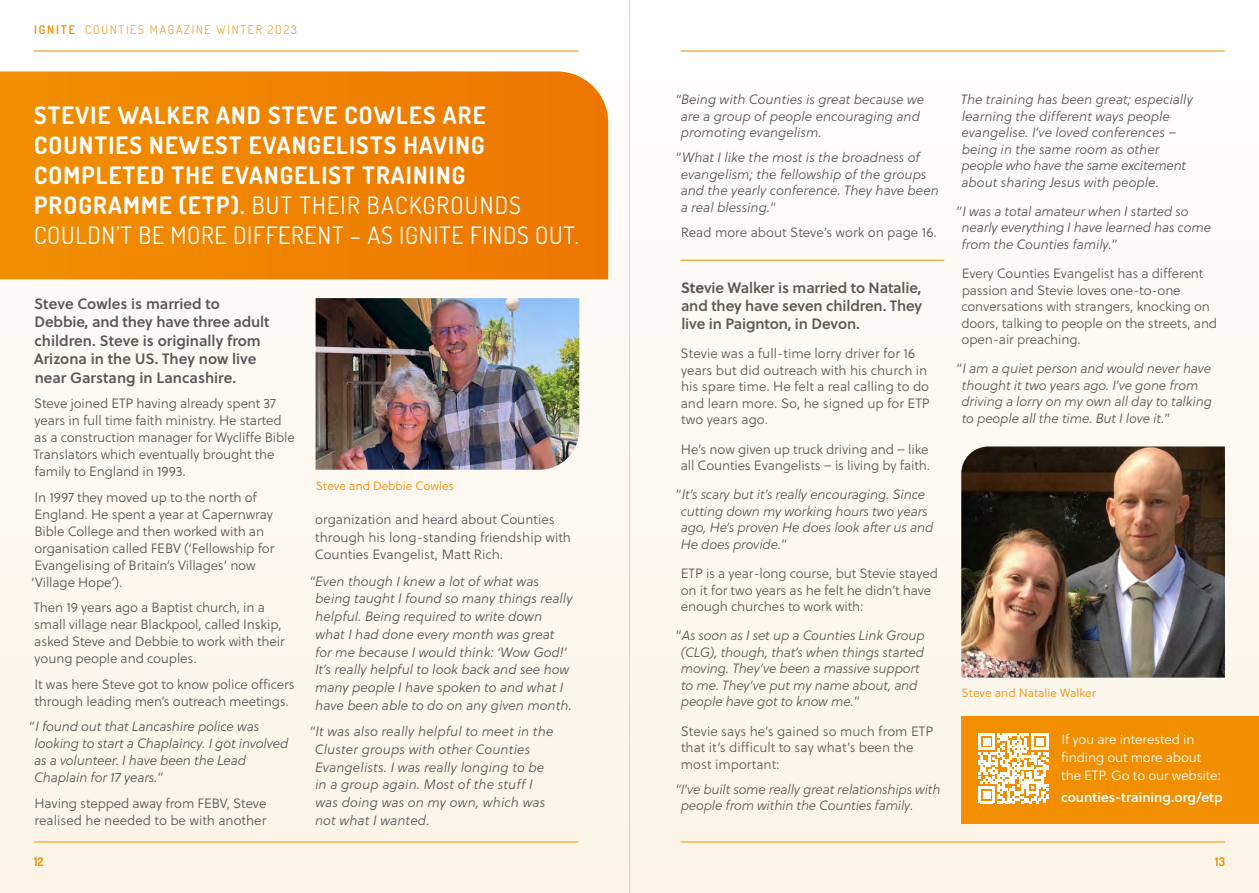
<style>
.page{position:relative;width:1259px;height:893px;background:#fff}
.page>*{position:absolute;margin:0;border:0;box-sizing:border-box;transform-origin:0 0}
.t1{font:700 24px/30px "Dosis";letter-spacing:.05em;color:#fff}
.t2{font:15px/18.5px "Soleil Sb";color:#575756;text-align:justify}
.t3{font:italic 13.5px/16.5px "Soleil Lt";letter-spacing:-.01em;color:#575756}
.t4{font:13.5px/17px "Soleil Lt";letter-spacing:-.01em;color:#575756}
.t5{font:italic 13.5px/17.7px "Soleil Lt";letter-spacing:.01em;color:#575756}
.t6{font:13.5px/18px "Soleil Lt";letter-spacing:-.01em;color:#fff}
.t7{font:13.5px "Soleil Sb";color:#fff}
.t8{font:12px "Soleil Lt";color:#f18f00}
.t9{font:300 12px "Dosis";letter-spacing:.15em;color:#f18f00}
.t10{font:700 12px "Dosis";color:#f18f00}
.s1{font-weight:600}
.s2{font-weight:400}
.s3{font-style:normal}
.s4{font-family:"Soleil";font-weight:700}
</style>
<div class="page">
<div style="left:0;top:0;width:1259px;height:893px;background:linear-gradient(to bottom,#fefefe,#fdf3e6)"></div>
<img style="left:315px;top:298px;width:264px;height:172px">
<img style="left:961px;top:446px;width:264px;height:232px">
<svg style="left:0;top:71px;width:608px;height:208px;background:#ee8301"></svg>
<hr style="left:680px;top:260px;width:264px;height:1px;background:#f18f00">
<div style="left:961px;top:717px;width:298px;height:107px;background:#f18f00"></div>
<svg style="left:978px;top:733px;width:70px;height:70px"></svg>
<hr style="left:629px;top:0;width:1px;height:893px;background:#000">
<p class="t9" style="left:34px;top:22px;width:264px"><span class="s1">IGNITE</span> COUNTIES MAGAZINE WINTER 2O23</p>
<h1 class="t1" style="left:34px;top:100px;width:546px">STEVIE WALKER AND STEVE COWLES ARE COUNTIES NEWEST EVANGELISTS HAVING COMPLETED THE EVANGELIST TRAINING PROGRAMME (ETP). <span class="s2">BUT THEIR BACKGROUNDS COULDN’T BE MORE DIFFERENT – AS IGNITE FINDS OUT.</span></h1>
<p class="t2" style="left:34px;top:294px;width:237px;text-align:left">Steve Cowles is married to<br>Debbie, and they have three adult children. Steve is originally from<br>Arizona in the US. They now live near Garstang in Lancashire.</p>
<p class="t4" style="left:34px;top:395px;width:263px">Steve joined ETP having already spent 37 years in full time faith ministry. He started as a construction manager for Wycliffe Bible Translators which eventually brought the family to England in 1993.</p>
<p class="t4" style="left:31px;top:489px;width:245px">In 1997 they moved up to the north of England. He spent a year at Capernwray Bible College and then worked with an organisation called FEBV (‘Fellowship for Evangelising of Britain’s Villages’ now ‘Village Hope’).</p>
<p class="t4" style="left:34px;top:599px;width:253px">Then 19 years ago a Baptist church, in a small village near Blackpool, called Inskip, asked Steve and Debbie to work with their young people and couples.</p>
<p class="t4" style="left:35px;top:676px;width:261px">It was here Steve got to know police officers through leading men’s outreach meetings.</p>
<p class="t3" style="left:34px;top:718px;width:256px;line-height:17px;text-indent:-5px"><span class="s3">“</span>I found out that Lancashire police was looking to start a Chaplaincy. I got involved as a volunteer. I have been the Lead Chaplain for 17 years.<span class="s3">”</span></p>
<p class="t4" style="left:34px;top:795px;width:233px">Having stepped away from FEBV, Steve realised he needed to be with another</p>
<p class="t8" style="left:316px;top:477px;width:139px">Steve and Debbie Cowles</p>
<p class="t4" style="left:315px;top:510px;width:258px;line-height:17.7px">organization and heard about Counties through his long-standing friendship with<br>Counties Evangelist, Matt Rich.</p>
<p class="t3" style="left:315px;top:572px;width:259px;line-height:17.7px;text-indent:-5px">“Even though I knew a lot of what was being taught I found so many things really helpful. Being required to write down what I had done every month was great for me because I would think: ‘Wow God!’ It’s really helpful to look back and see how many people I have spoken to and what I have been able to do on any given month.</p>
<p class="t5" style="left:315px;top:722px;width:240px;text-indent:-5px">“It was also really helpful to meet in the Cluster groups with other Counties Evangelists. I was really longing to be in a group again. Most of the stuff I was doing was on my own, which was not what I wanted.</p>
<p class="t3" style="left:681px;top:91px;width:245px;text-indent:-5px">“Being with Counties is great because we are a group of people encouraging and promoting evangelism.</p>
<p class="t3" style="left:681px;top:149px;width:260px;text-indent:-5px"><span class="s3">“</span>What I like the most is the broadness of evangelism; the fellowship of the groups and the yearly conference. They have been a real blessing.<span class="s3">”</span></p>
<p class="t4" style="left:681px;top:223px;width:257px">Read more about Steve’s work on page 16.</p>
<p class="t2" style="left:681px;top:278px;width:243px;line-height:18px"><span class="s4">Ste</span>vie Walker is married to Natalie, and they have seven children. They live in Paignton, in Devon.</p>
<p class="t4" style="left:680px;top:345px;width:250px;line-height:16.5px">Stevie was a full-time lorry driver for 16 years but did outreach with his church in his spare time. He felt a real calling to do and learn more. So, he signed up for ETP two years ago.</p>
<p class="t4" style="left:681px;top:440px;width:251px;line-height:16.5px">He’s now given up truck driving and – like all Counties Evangelists – is living by faith.</p>
<p class="t3" style="left:681px;top:486px;width:254px;text-indent:-5px"><span class="s3">“</span>It’s scary but it’s really encouraging. Since cutting down my working hours two years ago, He’s proven He does look after us and He does provide.<span class="s3">”</span></p>
<p class="t4" style="left:681px;top:565px;width:258px;line-height:16.5px">ETP is a year-long course, but Stevie stayed on it for two years as he felt he didn’t have enough churches to work with:</p>
<p class="t3" style="left:681px;top:627px;width:246px;text-indent:-5px"><span class="s3">“</span>As soon as I set up a Counties Link Group (CLG), though, that’s when things started moving. They’ve been a massive support to me. They’ve put my name about, and people have got to know me.<span class="s3">”</span></p>
<p class="t4" style="left:680px;top:722px;width:254px;line-height:16.5px">Stevie says he’s gained so much from ETP that it’s difficult to say what’s been the most important:</p>
<p class="t3" style="left:681px;top:780px;width:261px;text-indent:-5px">“I’ve built some really great relationships with people from within the Counties family.</p>
<p class="t3" style="left:960px;top:91px;width:234px">The training has been great; especially learning the different ways people evangelise. I’ve loved conferences – being in the same room as other people who have the same excitement about sharing Jesus with people.</p>
<p class="t3" style="left:961px;top:203px;width:251px;text-indent:-5px"><span class="s3">“</span>I was a total amateur when I started so nearly everything I have learned has come from the Counties family.<span class="s3">”</span></p>
<p class="t4" style="left:961px;top:265px;width:257px;line-height:16.5px">Every Counties Evangelist has a different passion and Stevie loves one-to-one conversations with strangers, knocking on doors, talking to people on the streets, and open-air preaching.</p>
<p class="t3" style="left:961px;top:360px;width:252px;text-indent:-5px"><span class="s3">“</span>I am a quiet person and would never have thought it two years ago. I’ve gone from driving a lorry on my own all day to talking to people all the time. But I love it.<span class="s3">”</span></p>
<p class="t8" style="left:961px;top:684px;width:136px">Steve and Natalie Walker</p>
<p class="t6" style="left:1061px;top:730px;width:161px">If you are interested in finding out more about the ETP. Go to our website:</p>
<p class="t7" style="left:1061px;top:787px;width:163px">counties-training.org/etp</p>
<p class="t10" style="left:34px;top:853px;width:11px">12</p>
<p class="t10" style="left:1215px;top:853px;width:11px">13</p>
</div>
